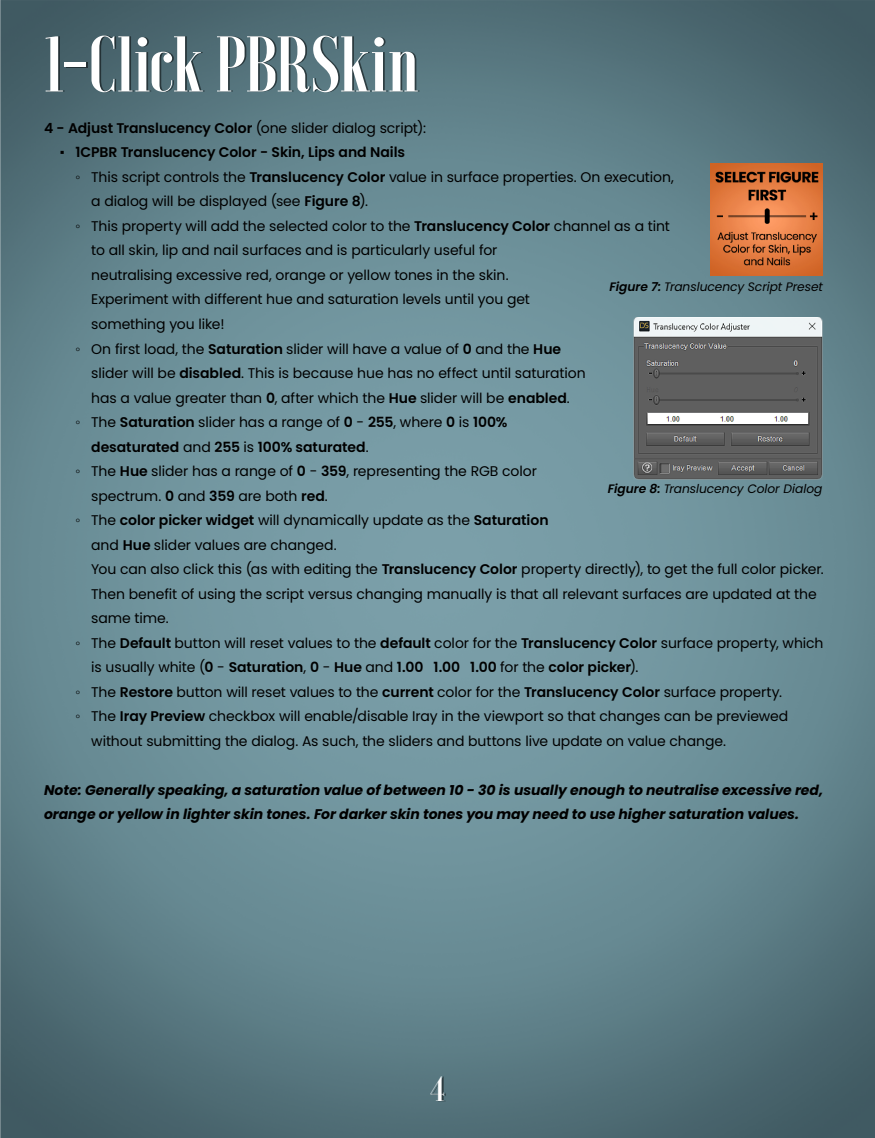
<style>
.page{position:relative;width:875px;height:1138px;background:#fff}
.page>*{position:absolute;margin:0;border:0;box-sizing:border-box;transform-origin:0 0}
.t1{font:700 78.75px "Voga";color:#fff}
.t2{font:700 35px "Voga";color:#fff}
.t3{font:14px "Poppins";letter-spacing:-.005em;color:#000}
.t4{font:600 14px "Poppins";letter-spacing:-.005em;color:#000}
.t5{font:italic 700 14px/24.5px "Poppins";letter-spacing:-.005em;color:#000}
.t6{font:italic 12.25px "Poppins";letter-spacing:-.005em;color:#000}
.s1{font-weight:400}
.s2{font-family:"Times New Roman";font-weight:400}
.s3{font-family:"Times New Roman"}
.s4{font-weight:600}
</style>
<div class="page">
<img style="left:0;top:0;width:93px;height:1138px">
<img style="left:93px;top:0;width:782px;height:61px">
<img style="left:407px;top:61px;width:312px;height:277px">
<img style="left:719px;top:61px;width:156px;height:123px">
<img style="left:93px;top:92px;width:314px;height:1046px">
<img style="left:813px;top:184px;width:62px;height:954px">
<div style="left:719px;top:276px;width:94px;height:41px;background:#658790"></div>
<img style="left:406px;top:338px;width:250px;height:800px">
<img style="left:656px;top:479px;width:157px;height:659px">
<img style="left:432px;top:1076px;width:14px;height:25px">
<img style="left:47px;top:36px;width:18px;height:55px">
<img style="left:67px;top:62px;width:21px;height:5px">
<img style="left:93px;top:36px;width:327px;height:56px">
<img style="left:634px;top:317px;width:188px;height:162px">
<img style="left:711px;top:164px;width:112px;height:112px">
<h1 class="t1" style="left:44px;top:20px;width:376px">1-Click PBRSkin</h1>
<p class="t4" style="left:44px;top:120px;width:384px">4 - Adjust Translucency Color <span class="s1">(one slider dialog script):</span></p>
<p class="t4" style="left:60px;top:144px;width:347px"><span class="s2">▪</span> 1CPBR Translucency Color - Skin, Lips and Nails</p>
<p class="t3" style="left:76px;top:169px;width:600px"><span class="s3">◦</span> This script controls the <span class="s4">Translucency Color</span> value in surface properties. On execution,</p>
<p class="t3" style="left:91px;top:193px;width:278px">a dialog will be displayed (see <span class="s4">Figure 8</span>).</p>
<p class="t3" style="left:76px;top:218px;width:596px"><span class="s3">◦</span> This property will add the selected color to the <span class="s4">Translucency Color</span> channel as a tint</p>
<p class="t3" style="left:91px;top:242px;width:408px">to all skin, lip and nail surfaces and is particularly useful for</p>
<p class="t3" style="left:91px;top:267px;width:419px">neutralising excessive red, orange or yellow tones in the skin.</p>
<p class="t3" style="left:91px;top:291px;width:440px">Experiment with different hue and saturation levels until you get</p>
<p class="t3" style="left:91px;top:316px;width:135px">something you like!</p>
<p class="t3" style="left:76px;top:340px;width:487px"><span class="s3">◦</span> On first load, the <span class="s4">Saturation</span> slider will have a value of <span class="s4">0</span> and the <span class="s4">Hue</span></p>
<p class="t3" style="left:91px;top:365px;width:496px">slider will be <span class="s4">disabled</span>. This is because hue has no effect until saturation</p>
<p class="t3" style="left:91px;top:389px;width:480px">has a value greater than <span class="s4">0</span>, after which the <span class="s4">Hue</span> slider will be <span class="s4">enabled</span>.</p>
<p class="t3" style="left:76px;top:414px;width:434px"><span class="s3">◦</span> The <span class="s4">Saturation</span> slider has a range of <span class="s4">0</span> - <span class="s4">255</span>, where <span class="s4">0</span> is <span class="s4">100%</span></p>
<p class="t4" style="left:91px;top:438px;width:279px">desaturated <span class="s1">and</span> 255 <span class="s1">is</span> 100% saturated<span class="s1">.</span></p>
<p class="t3" style="left:76px;top:463px;width:463px"><span class="s3">◦</span> The <span class="s4">Hue</span> slider has a range of <span class="s4">0</span> - <span class="s4">359</span>, representing the RGB color</p>
<p class="t3" style="left:91px;top:487px;width:238px">spectrum. <span class="s4">0</span> and <span class="s4">359</span> are both <span class="s4">red</span>.</p>
<p class="t3" style="left:76px;top:512px;width:475px"><span class="s3">◦</span> The <span class="s4">color picker widget</span> will dynamically update as the <span class="s4">Saturation</span></p>
<p class="t3" style="left:91px;top:536px;width:247px">and <span class="s4">Hue</span> slider values are changed.</p>
<p class="t3" style="left:91px;top:561px;width:734px">You can also click this (as with editing the <span class="s4">Translucency Color</span> property directly), to get the full color picker.</p>
<p class="t3" style="left:91px;top:585px;width:727px">Then benefit of using the script versus changing manually is that all relevant surfaces are updated at the</p>
<p class="t3" style="left:91px;top:610px;width:79px">same time.</p>
<p class="t3" style="left:76px;top:634px;width:750px"><span class="s3">◦</span> The <span class="s4">Default</span> button will reset values to the <span class="s4">default</span> color for the <span class="s4">Translucency Color</span> surface property, which</p>
<p class="t4" style="left:91px;top:659px;width:549px"><span class="s1">is usually white (</span>0 <span class="s1">-</span> Saturation<span class="s1">,</span> 0 <span class="s1">-</span> Hue <span class="s1">and</span> 1.00 1.00 1.00 <span class="s1">for the</span> color picker<span class="s1">).</span></p>
<p class="t3" style="left:76px;top:683px;width:708px"><span class="s3">◦</span> The <span class="s4">Restore</span> button will reset values to the <span class="s4">current</span> color for the <span class="s4">Translucency Color</span> surface property.</p>
<p class="t3" style="left:76px;top:708px;width:714px"><span class="s3">◦</span> The <span class="s4">Iray Preview</span> checkbox will enable/disable Iray in the viewport so that changes can be previewed</p>
<p class="t3" style="left:91px;top:732px;width:636px">without submitting the dialog. As such, the sliders and buttons live update on value change.</p>
<p class="t5" style="left:44px;top:777px;width:781px">Note: Generally speaking, a saturation value of between 10 - 30 is usually enough to neutralise excessive red, orange or yellow in lighter skin tones. For darker skin tones you may need to use higher saturation values.</p>
<p class="t6" style="left:610px;top:279px;width:215px"><span class="s4">Figure 7:</span> Translucency Script Preset</p>
<p class="t6" style="left:608px;top:482px;width:216px"><span class="s4">Figure 8:</span> Translucency Color Dialog</p>
<h2 class="t2" style="left:431px;top:1069px;width:16px">4</h2>
</div>
